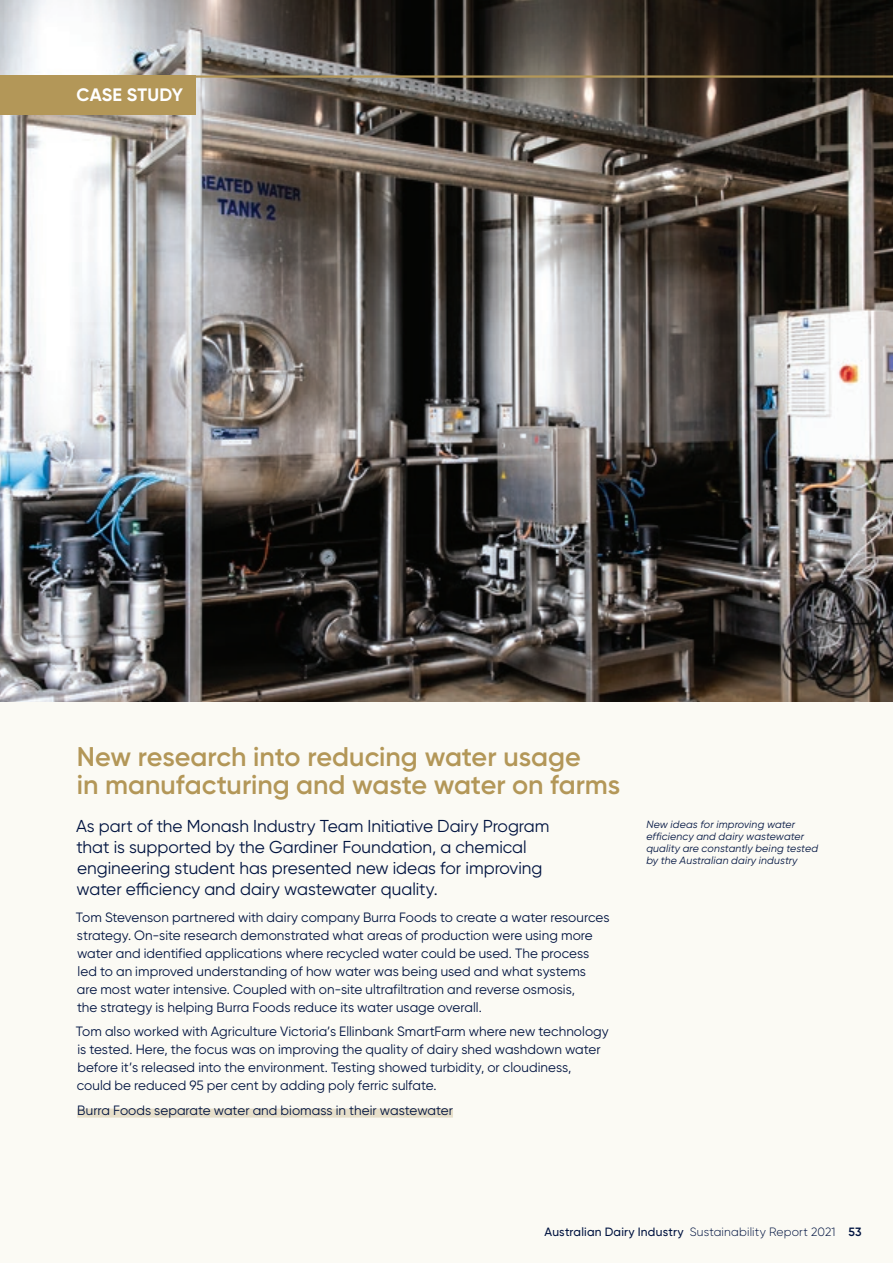
<style>
.page{position:relative;width:893px;height:1263px;background:#fff}
.page>*{position:absolute;margin:0;border:0;box-sizing:border-box;transform-origin:0 0}
.t1{font:600 27px/28.5px "Gilroy";color:#b39758}
.t2{font:700 18px "Gilroy";letter-spacing:.005em;color:#fff}
.t3{font:17.25px/21px "Gilroy";color:#001340}
.t4{font:13.5px/18px "Gilroy";color:#001340}
.t5{font:300 12px "Gilroy";letter-spacing:.015em;color:#001340}
.t6{font:italic 10.5px/12px "Gilroy";letter-spacing:.015em;color:#001340}
.s1{font-weight:500}
.s2{font-weight:600}
</style>
<div class="page">
<div style="left:0;top:702px;width:893px;height:561px;background:#fbfaf4"></div>
<img style="left:0;top:0;width:893px;height:702px">
<hr style="left:0;top:75px;width:893px;height:3px;background:#b39758">
<div style="left:0;top:76px;width:196px;height:39px;background:#b39758"></div>
<div style="left:77px;top:1108px;width:376px;height:9px;background:#e7dfca"></div>
<h2 class="t2" style="left:77px;top:83px;width:108px">CASE STUDY</h2>
<h1 class="t1" style="left:77px;top:742px;width:545px">New research into reducing water usage<br>in manufacturing and waste water on farms</h1>
<p class="t3" style="left:76px;top:815px;width:475px">As part of the Monash Industry Team Initiative Dairy Program that is supported by the Gardiner Foundation, a chemical engineering student has presented new ideas for improving water efficiency and dairy wastewater quality.</p>
<p class="t4" style="left:76px;top:908px;width:535px">Tom Stevenson partnered with dairy company Burra Foods to create a water resources strategy. On-site research demonstrated what areas of production were using more water and identified applications where recycled water could be used. The process led to an improved understanding of how water was being used and what systems<br>are most water intensive. Coupled with on-site ultrafiltration and reverse osmosis,<br>the strategy is helping Burra Foods reduce its water usage overall.</p>
<p class="t4" style="left:76px;top:1022px;width:534px">Tom also worked with Agriculture Victoria’s Ellinbank SmartFarm where new technology is tested. Here, the focus was on improving the quality of dairy shed washdown water before it’s released into the environment. Testing showed turbidity, or cloudiness,<br>could be reduced 95 per cent by adding poly ferric sulfate.</p>
<p class="t4" style="left:77px;top:1101px;width:377px">Burra Foods separate water and biomass in their wastewater</p>
<p class="t6" style="left:646px;top:818px;width:173px">New ideas for improving water efficiency and dairy wastewater quality are constantly being tested by the Australian dairy industry</p>
<p class="t5" style="left:544px;top:1225px;width:319px"><span class="s1">Australian Dairy Industry</span> Sustainability Report 2021 <span class="s2">53</span></p>
</div>
